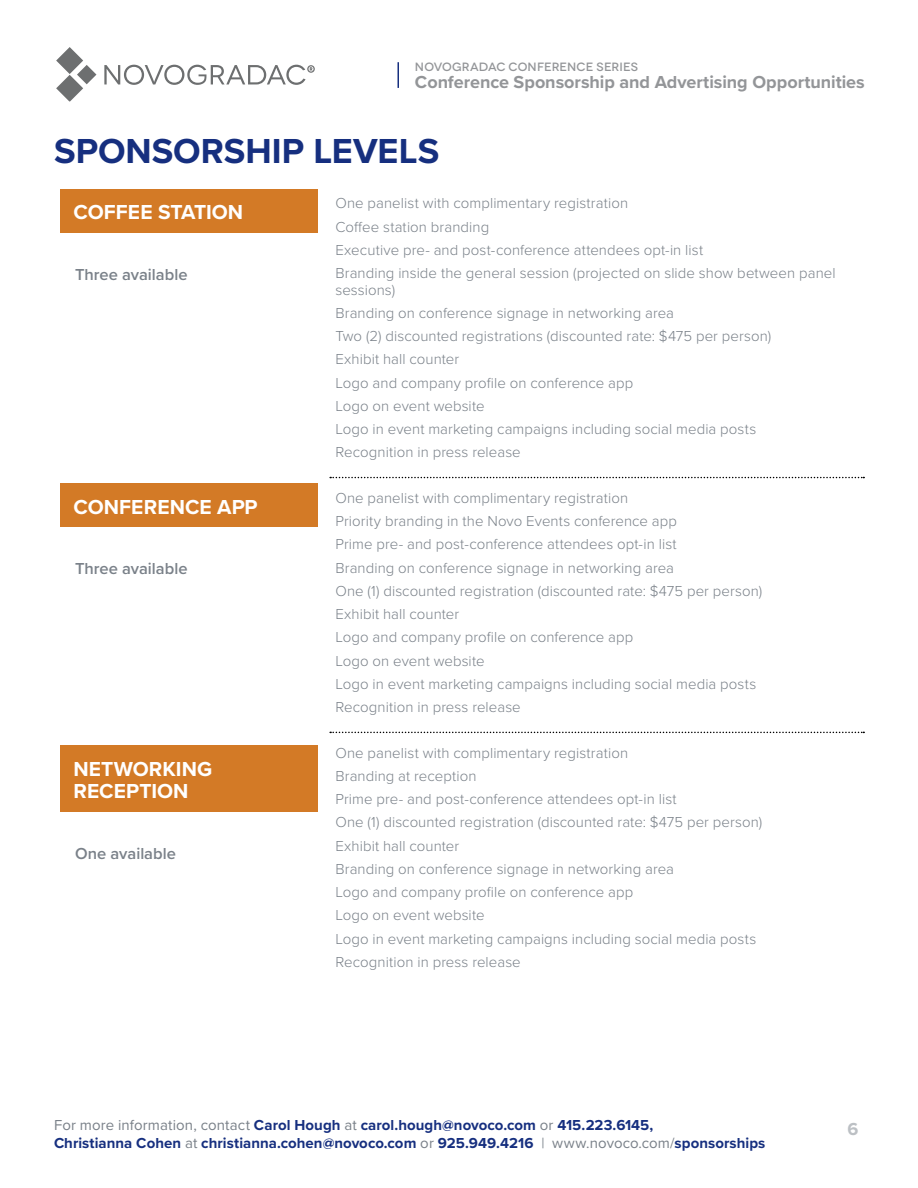
<style>
.page{position:relative;width:918px;height:1188px;background:#fff}
.page>*{position:absolute;margin:0;border:0;box-sizing:border-box;transform-origin:0 0}
.t1{font:700 36px "Proxima Nova";color:#162f7f}
.t2{font:700 21px/22.5px "Proxima Nova";letter-spacing:.005em;color:#fff}
.t3{font:700 18px "Proxima Nova";color:#939598}
.t4{font:700 18px "Proxima Nova";color:#bcc0c4}
.t5{font:600 16.5px "Proxima Nova";color:#7a8189}
.t6{font:300 15px/23.2px "Proxima Nova";letter-spacing:.005em;color:#7a8189}
.t7{font:700 15px/18px "Proxima Nova";letter-spacing:.005em;color:#162f7f}
.t8{font:500 12px "Novecentowide";letter-spacing:.01em;color:#939598}
.s1{font-weight:400;color:#7a8189}
</style>
<div class="page">
<svg style="left:56px;top:47px;width:40px;height:54px"></svg>
<svg style="left:104px;top:65px;width:211px;height:20px"></svg>
<svg style="left:398px;top:62px;width:1px;height:26px"></svg>
<svg style="left:330px;top:477px;width:534px;height:1px"></svg>
<svg style="left:330px;top:732px;width:534px;height:1px"></svg>
<div style="left:60px;top:189px;width:258px;height:44px;background:#d37a26"></div>
<div style="left:60px;top:484px;width:258px;height:43px;background:#d37a26"></div>
<div style="left:60px;top:746px;width:258px;height:66px;background:#d37a26"></div>
<p class="t8" style="left:415px;top:59px;width:224px">NOVOGRADAC CONFERENCE SERIES</p>
<p class="t3" style="left:415px;top:69px;width:451px">Conference Sponsorship and Advertising Opportunities</p>
<h1 class="t1" style="left:54px;top:125px;width:387px">SPONSORSHIP LEVELS</h1>
<h2 class="t2" style="left:74px;top:200px;width:171px">COFFEE STATION</h2>
<p class="t5" style="left:75px;top:262px;width:114px">Three available</p>
<h2 class="t2" style="left:74px;top:495px;width:186px">CONFERENCE APP</h2>
<p class="t5" style="left:75px;top:556px;width:114px">Three available</p>
<h2 class="t2" style="left:74px;top:757px;width:140px">NETWORKING<br>RECEPTION</h2>
<p class="t5" style="left:75px;top:841px;width:103px">One available</p>
<p class="t6" style="left:335px;top:191px;width:502px">One panelist with complimentary registration<br>Coffee station branding<br>Executive pre- and post-conference attendees opt-in list<br>Branding inside the general session (projected on slide show between panel</p>
<p class="t6" style="left:335px;top:277px;width:437px">sessions)<br>Branding on conference signage in networking area<br>Two (2) discounted registrations (discounted rate: $475 per person)<br>Exhibit hall counter<br>Logo and company profile on conference app<br>Logo on event website<br>Logo in event marketing campaigns including social media posts Recognition in press release</p>
<p class="t6" style="left:335px;top:485px;width:428px">One panelist with complimentary registration<br>Priority branding in the Novo Events conference app<br>Prime pre- and post-conference attendees opt-in list<br>Branding on conference signage in networking area<br>One (1) discounted registration (discounted rate: $475 per person)<br>Exhibit hall counter<br>Logo and company profile on conference app<br>Logo on event website<br>Logo in event marketing campaigns including social media posts Recognition in press release</p>
<p class="t6" style="left:335px;top:740px;width:428px">One panelist with complimentary registration<br>Branding at reception<br>Prime pre- and post-conference attendees opt-in list<br>One (1) discounted registration (discounted rate: $475 per person)<br>Exhibit hall counter<br>Branding on conference signage in networking area<br>Logo and company profile on conference app<br>Logo on event website<br>Logo in event marketing campaigns including social media posts Recognition in press release</p>
<p class="t7" style="left:54px;top:1115px;width:713px"><span class="s1">For more information, contact</span> Carol Hough <span class="s1">at</span> carol.hough@novoco.com <span class="s1">or</span> 415.223.6145,<br>Christianna Cohen <span class="s1">at</span> christianna.cohen@novoco.com <span class="s1">or</span> 925.949.4216 <span class="s1">| www.novoco.com/</span>sponsorships</p>
<p class="t4" style="left:848px;top:1115px;width:12px">6</p>
</div>
